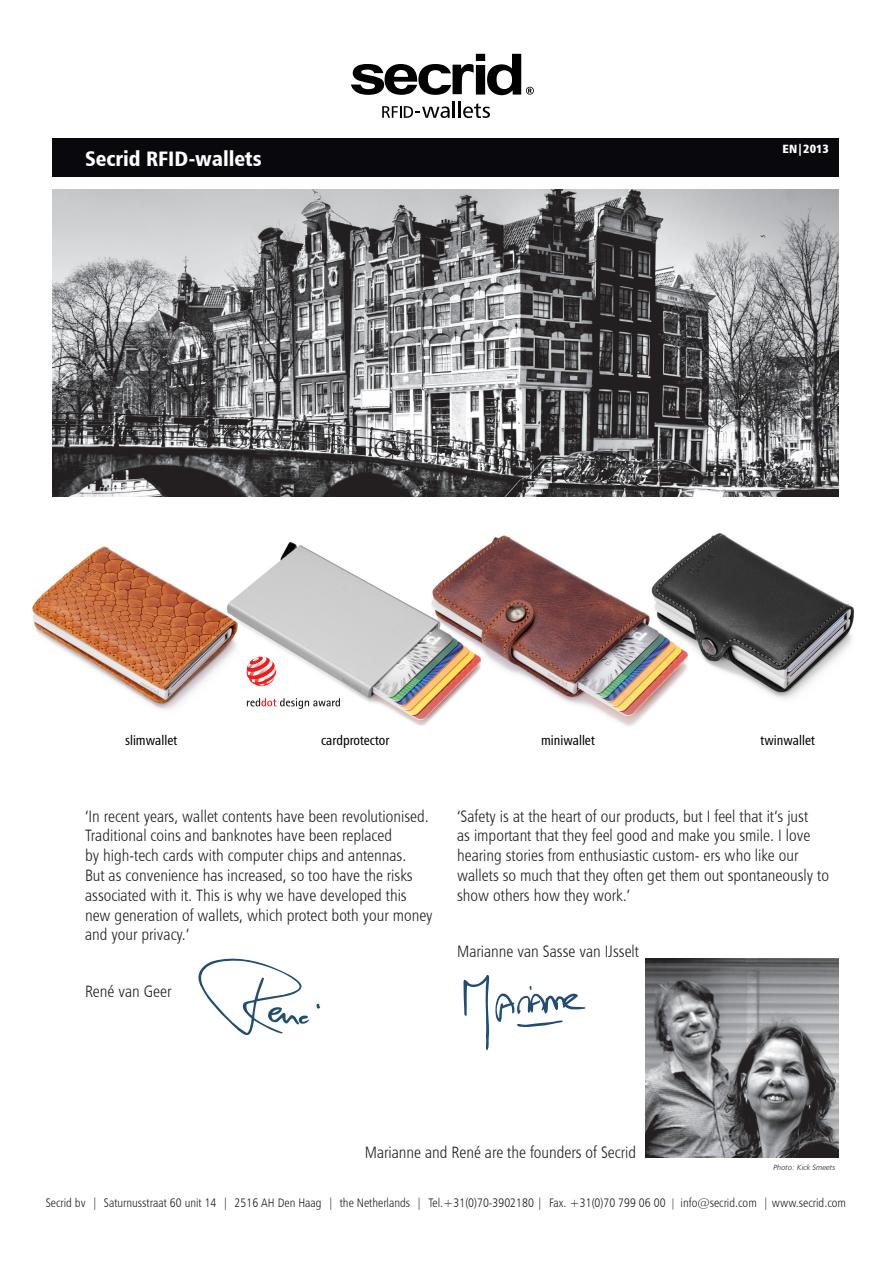
<style>
.page{position:relative;width:893px;height:1263px;background:#fff}
.page>*{position:absolute;margin:0;border:0;box-sizing:border-box;transform-origin:0 0}
.kop_in_zwart_kader{font:21px "Humanist 777 BT Black Condensed B";color:#fff}
.Platte_tekst__paul{font:16.5px/19.8px "Humanist 777 BT Light Condensed B";color:#231f20}
.product_namen{font:13.5px "Humanist 777 BT Roman Condensed B";color:#000}
.t1{font:12.3px "Humanist 777 BT Light Condensed B";color:#231f20}
.t2{font:12px "Humanist 777 BT Extra Black Cond B";color:#fff}
.t3{font:italic 8.1px "Humanist 777 BT Light Condensed B";color:#231f20}
.body_7_pt{font:7.5px "Humanist 777 BT Light Italic B";color:#231f20}
.s1{font-family:"Times New Roman"}
</style>
<div class="page">
<div style="left:53px;top:138px;width:786px;height:38px;background:#08080d"></div>
<img style="left:32px;top:546px;width:133px;height:163px">
<img style="left:165px;top:542px;width:205px;height:168px">
<img style="left:370px;top:535px;width:231px;height:191px">
<img style="left:601px;top:533px;width:253px;height:193px">
<img style="left:53px;top:189px;width:786px;height:307px">
<img style="left:645px;top:959px;width:193px;height:198px">
<svg style="left:382px;top:101px;width:108px;height:17px"></svg>
<svg style="left:351px;top:54px;width:183px;height:41px"></svg>
<svg style="left:463px;top:974px;width:123px;height:76px"></svg>
<svg style="left:198px;top:958px;width:122px;height:78px"></svg>
<svg style="left:247px;top:698px;width:93px;height:11px"></svg>
<svg style="left:247px;top:657px;width:29px;height:29px"></svg>
<p class="kop_in_zwart_kader" style="left:85px;top:145px;width:178px">Secrid RFID-wallets</p>
<p class="t2" style="left:782px;top:141px;width:48px">EN|2013</p>
<p class="t3" style="left:757px;top:238px;width:6px;rotate:-90deg">s</p>
<p class="product_namen" style="left:125px;top:732px;width:54px">slimwallet</p>
<p class="product_namen" style="left:321px;top:732px;width:70px">cardprotector</p>
<p class="product_namen" style="left:541px;top:732px;width:55px">miniwallet</p>
<p class="product_namen" style="left:760px;top:732px;width:56px">twinwallet</p>
<p class="Platte_tekst__paul" style="left:85px;top:806px;width:349px">‘In recent years, wallet contents have been revolutionised.<br>Traditional coins and banknotes have been replaced<br>by high-tech cards with computer chips and antennas.<br>But as convenience has increased, so too have the risks associated with it. This is why we have developed this new generation of wallets, which protect both your money and your privacy.’</p>
<p class="Platte_tekst__paul" style="left:85px;top:981px;width:88px">René van Geer</p>
<p class="Platte_tekst__paul" style="left:457px;top:806px;width:373px">‘Safety is at the heart of our products, but I feel that it’s just<br>as important that they feel good and make you smile. I love hearing stories from enthusiastic custom- ers who like our wallets so much that they often get them out spontaneously to show others how they work.’</p>
<p class="Platte_tekst__paul" style="left:457px;top:941px;width:183px">Marianne van Sasse van IJsselt</p>
<p class="Platte_tekst__paul" style="left:365px;top:1142px;width:273px">Marianne and René are the founders of Secrid</p>
<p class="body_7_pt" style="left:773px;top:1163px;width:63px">Photo: Kick Smeets</p>
<p class="t1" style="left:46px;top:1195px;width:802px">Secrid bv | Saturnusstraat 60 unit 14 | 2516 AH Den Haag | the Netherlands | Tel.+31(0)70-3902180 | Fax. +31(0)70 799 06 00 <span class="s1">|</span> info@secrid.com | www.secrid.com</p>
</div>
